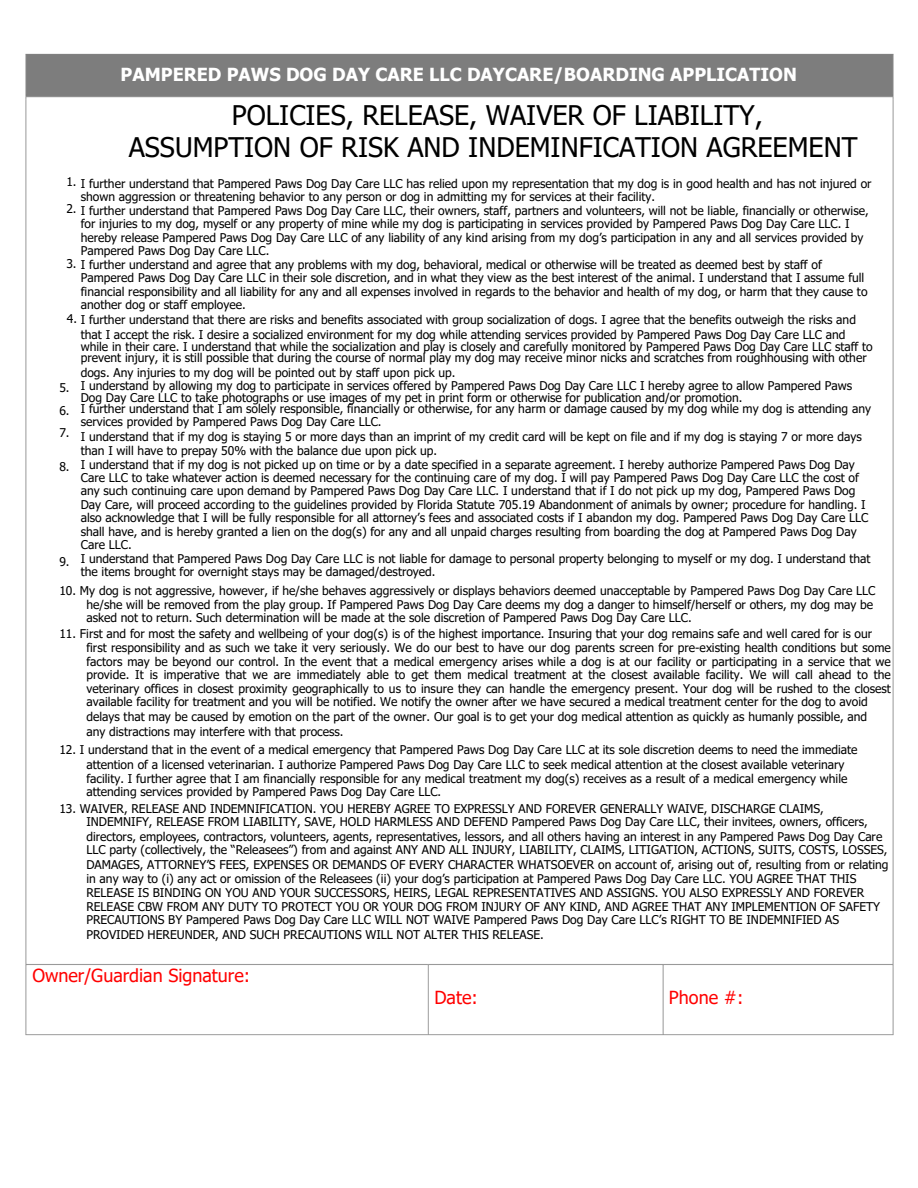
<style>
.page{position:relative;width:918px;height:1188px;background:#fff}
.page>*{position:absolute;margin:0;border:0;box-sizing:border-box;transform-origin:0 0}
.t1{font:27px/31.5px "Tahoma";color:#000;text-align:center}
.t2{font:700 18px "Tahoma";color:#fff}
.t3{font:18px "Tahoma";color:#f00}
.t4{font:12px/13.5px "Tahoma";color:#000}
</style>
<div class="page">
<img style="left:25px;top:53px;width:869px;height:983px">
<p class="t2" style="left:121px;top:63px;width:678px">PAMPERED PAWS DOG DAY CARE LLC DAYCARE/BOARDING APPLICATION</p>
<p class="t1" style="left:129px;top:99px;width:730px">POLICIES, RELEASE, WAIVER OF LIABILITY,<br>ASSUMPTION OF RISK AND INDEMINFICATION AGREEMENT</p>
<p class="t4" style="left:66px;top:174px;width:12px">1.</p>
<p class="t4" style="left:66px;top:201px;width:12px">2.</p>
<h2 class="t4" style="left:81px;top:176px;width:792px">I further understand that Pampered Paws Dog Day Care LLC has relied upon my representation that my dog is in good health and has not injured or shown aggression or threatening behavior to any person or dog in admitting my for services at their facility.</h2>
<p class="t4" style="left:81px;top:203px;width:789px">I further understand that Pampered Paws Dog Day Care LLC, their owners, staff, partners and volunteers, will not be liable, financially or otherwise, for injuries to my dog, myself or any property of mine while my dog is participating in services provided by Pampered Paws Dog Day Care LLC. I hereby release Pampered Paws Dog Day Care LLC of any liability of any kind arising from my dog’s participation in any and all services provided by Pampered Paws Dog Day Care LLC.</p>
<p class="t4" style="left:81px;top:257px;width:788px;text-indent:-14px">3. I further understand and agree that any problems with my dog, behavioral, medical or otherwise will be treated as deemed best by staff of Pampered Paws Dog Day Care LLC in their sole discretion, and in what they view as the best interest of the animal. I understand that I assume full financial responsibility and all liability for any and all expenses involved in regards to the behavior and health of my dog, or harm that they cause to another dog or staff employee.</p>
<p class="t4" style="left:67px;top:313px;width:791px">4. I further understand that there are risks and benefits associated with group socialization of dogs. I agree that the benefits outweigh the risks and</p>
<p class="t4" style="left:81px;top:328px;width:794px;line-height:12.3px">that I accept the risk. I desire a socialized environment for my dog while attending services provided by Pampered Paws Dog Day Care LLC and while in their care. I understand that while the socialization and play is closely and carefully monitored by Pampered Paws Dog Day Care LLC staff to</p>
<p class="t4" style="left:81px;top:351px;width:787px">prevent injury, it is still possible that during the course of normal play my dog may receive minor nicks and scratches from roughhousing with other</p>
<p class="t4" style="left:81px;top:365px;width:376px">dogs. Any injuries to my dog will be pointed out by staff upon pick up.</p>
<p class="t4" style="left:81px;top:380px;width:773px;line-height:11.2px">I understand by allowing my dog to participate in services offered by Pampered Paws Dog Day Care LLC I hereby agree to allow Pampered Paws<br>Dog Day Care LLC to take photographs or use images of my pet in print form or otherwise for publication and/or promotion.</p>
<p class="t4" style="left:81px;top:401px;width:792px">I further understand that I am solely responsible, financially or otherwise, for any harm or damage caused by my dog while my dog is attending any</p>
<p class="t4" style="left:81px;top:415px;width:302px">services provided by Pampered Paws Dog Day Care LLC.</p>
<h1 class="t4" style="left:81px;top:430px;width:783px">I understand that if my dog is staying 5 or more days than an imprint of my credit card will be kept on file and if my dog is staying 7 or more days</h1>
<p class="t4" style="left:81px;top:443px;width:358px">than I will have to prepay 50% with the balance due upon pick up.</p>
<p class="t4" style="left:81px;top:458px;width:776px">I understand that if my dog is not picked up on time or by a date specified in a separate agreement. I hereby authorize Pampered Paws Dog Day</p>
<p class="t4" style="left:81px;top:470px;width:789px">Care LLC to take whatever action is deemed necessary for the continuing care of my dog. I will pay Pampered Paws Dog Day Care LLC the cost of any such continuing care upon demand by Pampered Paws Dog Day Care LLC. I understand that if I do not pick up my dog, Pampered Paws Dog Day Care, will proceed according to the guidelines provided by Florida Statute 705.19 Abandonment of animals by owner; procedure for handling. I also acknowledge that I will be fully responsible for all attorney’s fees and associated costs if I abandon my dog. Pampered Paws Dog Day Care LLC shall have, and is hereby granted a lien on the dog(s) for any and all unpaid charges resulting from boarding the dog at Pampered Paws Dog Day Care LLC.</p>
<p class="t4" style="left:81px;top:551px;width:791px">I understand that Pampered Paws Dog Day Care LLC is not liable for damage to personal property belonging to myself or my dog. I understand that the items brought for overnight stays may be damaged/destroyed.</p>
<p class="t4" style="left:59px;top:381px;width:12px">5.</p>
<p class="t4" style="left:59px;top:403px;width:12px">6.</p>
<p class="t4" style="left:59px;top:426px;width:12px">7.</p>
<p class="t4" style="left:59px;top:460px;width:12px">8.</p>
<p class="t4" style="left:59px;top:554px;width:12px">9.</p>
<p class="t4" style="left:59px;top:583px;width:817px">10. My dog is not aggressive, however, if he/she behaves aggressively or displays behaviors deemed unacceptable by Pampered Paws Dog Day Care LLC</p>
<p class="t4" style="left:86px;top:597px;width:788px">he/she will be removed from the play group. If Pampered Paws Dog Day Care deems my dog a danger to himself/herself or others, my dog may be asked not to return. Such determination will be made at the sole discretion of Pampered Paws Dog Day Care LLC.</p>
<p class="t4" style="left:59px;top:626px;width:814px">11. First and for most the safety and wellbeing of your dog(s) is of the highest importance. Insuring that your dog remains safe and well cared for is our</p>
<p class="t4" style="left:86px;top:641px;width:806px;text-align:justify">first responsibility and as such we take it very seriously. We do our best to have our dog parents screen for pre-existing health conditions but some factors may be beyond our control. In the event that a medical emergency arises while a dog is at our facility or participating in a service that we provide. It is imperative that we are immediately able to get them medical treatment at the closest available facility. We will call ahead to the veterinary offices in closest proximity geographically to us to insure they can handle the emergency present. Your dog will be rushed to the closest available facility for treatment and you will be notified. We notify the owner after we have secured a medical treatment center for the dog to avoid</p>
<p class="t4" style="left:86px;top:709px;width:782px">delays that may be caused by emotion on the part of the owner. Our goal is to get your dog medical attention as quickly as humanly possible, and</p>
<p class="t4" style="left:86px;top:724px;width:259px">any distractions may interfere with that process.</p>
<p class="t4" style="left:59px;top:743px;width:800px">12. I understand that in the event of a medical emergency that Pampered Paws Dog Day Care LLC at its sole discretion deems to need the immediate</p>
<p class="t4" style="left:86px;top:758px;width:760px">attention of a licensed veterinarian. I authorize Pampered Paws Dog Day Care LLC to seek medical attention at the closest available veterinary</p>
<p class="t4" style="left:86px;top:771px;width:763px">facility. I further agree that I am financially responsible for any medical treatment my dog(s) receives as a result of a medical emergency while</p>
<p class="t4" style="left:86px;top:785px;width:356px">attending services provided by Pampered Paws Dog Day Care LLC.</p>
<p class="t4" style="left:59px;top:801px;width:766px">13. WAIVER, RELEASE AND INDEMNIFICATION. YOU HEREBY AGREE TO EXPRESSLY AND FOREVER GENERALLY WAIVE, DISCHARGE CLAIMS,</p>
<p class="t4" style="left:86px;top:815px;width:783px">INDEMNIFY, RELEASE FROM LIABILITY, SAVE, HOLD HARMLESS AND DEFEND Pampered Paws Dog Day Care LLC, their invitees, owners, officers,</p>
<p class="t4" style="left:86px;top:829px;width:797px">directors, employees, contractors, volunteers, agents, representatives, lessors, and all others having an interest in any Pampered Paws Dog Day Care</p>
<h4 class="t4" style="left:86px;top:843px;width:803px">LLC party (collectively, the “Releasees”) from and against ANY AND ALL INJURY, LIABILITY, CLAIMS, LITIGATION, ACTIONS, SUITS, COSTS, LOSSES,</h4>
<h3 class="t4" style="left:86px;top:858px;width:804px">DAMAGES, ATTORNEY’S FEES, EXPENSES OR DEMANDS OF EVERY CHARACTER WHATSOEVER on account of, arising out of, resulting from or relating</h3>
<h3 class="t4" style="left:86px;top:871px;width:772px">in any way to (i) any act or omission of the Releasees (ii) your dog’s participation at Pampered Paws Dog Day Care LLC. YOU AGREE THAT THIS</h3>
<h3 class="t4" style="left:86px;top:886px;width:779px">RELEASE IS BINDING ON YOU AND YOUR SUCCESSORS, HEIRS, LEGAL REPRESENTATIVES AND ASSIGNS. YOU ALSO EXPRESSLY AND FOREVER</h3>
<p class="t4" style="left:86px;top:899px;width:795px">RELEASE CBW FROM ANY DUTY TO PROTECT YOU OR YOUR DOG FROM INJURY OF ANY KIND, AND AGREE THAT ANY IMPLEMENTION OF SAFETY</p>
<p class="t4" style="left:86px;top:913px;width:754px">PRECAUTIONS BY Pampered Paws Dog Day Care LLC WILL NOT WAIVE Pampered Paws Dog Day Care LLC’s RIGHT TO BE INDEMNIFIED AS</p>
<p class="t4" style="left:86px;top:927px;width:459px">PROVIDED HEREUNDER, AND SUCH PRECAUTIONS WILL NOT ALTER THIS RELEASE.</p>
<p class="t3" style="left:32px;top:964px;width:219px">Owner/Guardian Signature:</p>
<p class="t3" style="left:434px;top:986px;width:45px">Date:</p>
<p class="t3" style="left:669px;top:986px;width:76px">Phone #:</p>
</div>
